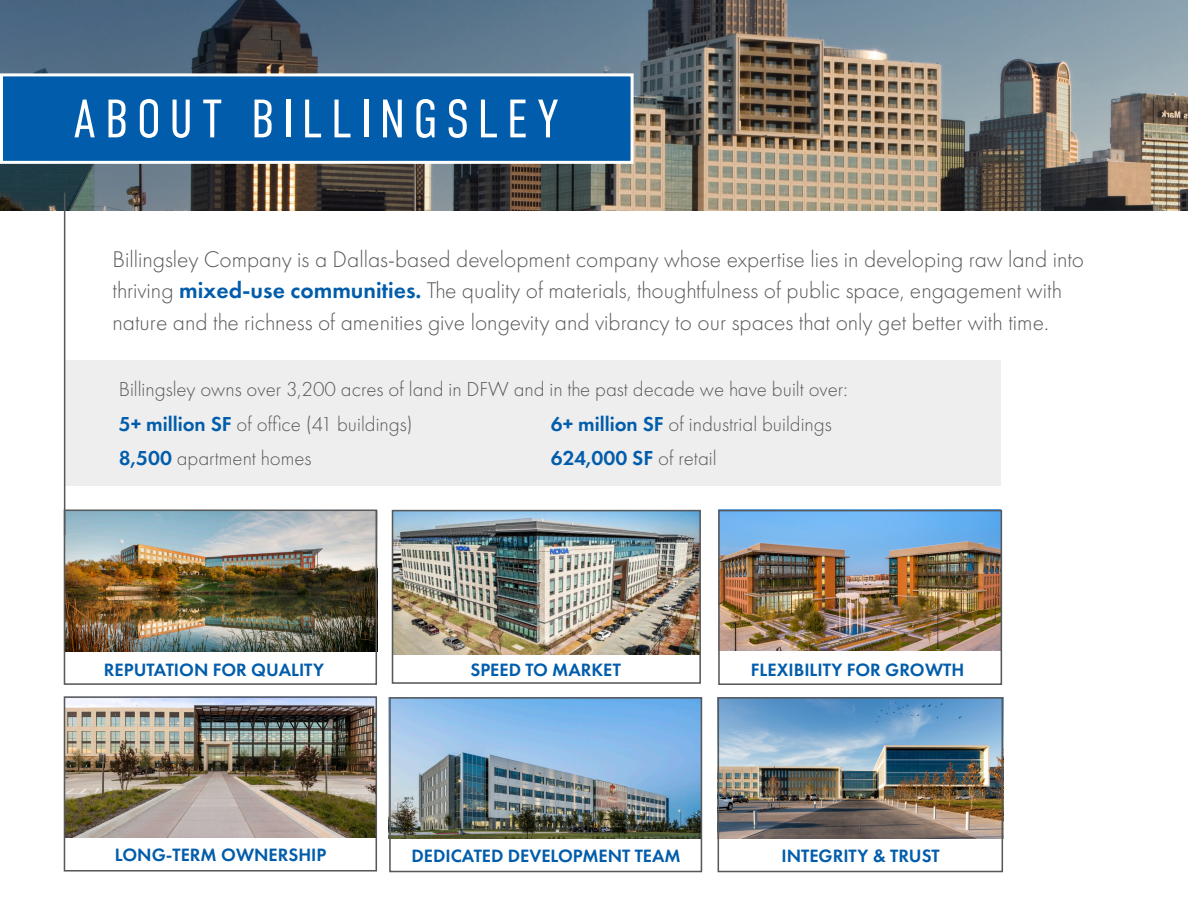
<style>
.page{position:relative;width:1188px;height:918px;background:#fff}
.page>*{position:absolute;margin:0;border:0;box-sizing:border-box;transform-origin:0 0}
.subheaders{font:300 54px "DIN Condensed";letter-spacing:.145em;color:#fff}
.t1{font:300 23.55px/31.8px "Futura PT";color:#57585a}
.t2{font:300 21px "Futura PT";color:#57585a}
.t3{font:600 21px "Futura PT";color:#015dab}
.t4{font:600 18.6px "Futura PT";color:#015dab}
.s1{font-weight:600;color:#015dab}
.s2{font-weight:300;color:#57585a}
</style>
<div class="page">
<img style="left:721px;top:513px;width:278px;height:138px">
<div style="left:718px;top:510px;width:284px;height:175px;border:2px solid #57585a"></div>
<img style="left:392px;top:700px;width:307px;height:138px">
<img style="left:67px;top:699px;width:307px;height:138px">
<div style="left:64px;top:696px;width:313px;height:176px;border:2px solid #57585a"></div>
<div style="left:389px;top:697px;width:313px;height:175px;border:2px solid #57585a"></div>
<img style="left:67px;top:513px;width:307px;height:138px">
<div style="left:64px;top:510px;width:313px;height:175px;border:2px solid #57585a"></div>
<img style="left:0;top:0;width:1188px;height:211px">
<div style="left:2px;top:75px;width:630px;height:87px;background:#015dab"></div>
<div style="left:0;top:73px;width:634px;height:91px;border:3px solid #fff"></div>
<div style="left:65px;top:360px;width:936px;height:126px;background:#eee"></div>
<img style="left:395px;top:513px;width:303px;height:141px">
<div style="left:392px;top:510px;width:309px;height:174px;border:2px solid #57585a"></div>
<hr style="left:64px;top:193px;width:1px;height:342px;background:#57585a">
<img style="left:721px;top:700px;width:279px;height:138px">
<div style="left:718px;top:697px;width:285px;height:175px;border:2px solid #57585a"></div>
<p class="subheaders" style="left:73px;top:89px;width:488px">ABOUT BILLINGSLEY</p>
<p class="t1" style="left:112px;top:243px;width:973px">Billingsley Company is a Dallas-based development company whose expertise lies in developing raw land into thriving <span class="s1">mixed-use communities.</span> The quality of materials, thoughtfulness of public space, engagement with nature and the richness of amenities give longevity and vibrancy to our spaces that only get better with time.</p>
<p class="t2" style="left:119px;top:377px;width:730px">Billingsley owns over 3,200 acres of land in DFW and in the past decade we have built over:</p>
<p class="t2" style="left:119px;top:412px;width:295px"><span class="s1">5+ million SF</span> of office (41 buildings)</p>
<p class="t2" style="left:551px;top:412px;width:282px"><span class="s1">6+ million SF</span> of industrial buildings</p>
<p class="t2" style="left:119px;top:447px;width:194px"><span class="s1">8,500</span> apartment homes</p>
<p class="t3" style="left:551px;top:445px;width:167px">624,000 SF <span class="s2">of retail</span></p>
<p class="t4" style="left:104px;top:658px;width:222px">REPUTATION FOR QUALITY</p>
<p class="t4" style="left:471px;top:658px;width:152px">SPEED TO MARKET</p>
<p class="t4" style="left:115px;top:843px;width:213px">LONG-TERM OWNERSHIP</p>
<p class="t4" style="left:411px;top:844px;width:271px">DEDICATED DEVELOPMENT TEAM</p>
<p class="t4" style="left:751px;top:658px;width:215px">FLEXIBILITY FOR GROWTH</p>
<p class="t4" style="left:782px;top:844px;width:160px">INTEGRITY &amp; TRUST</p>
</div>
